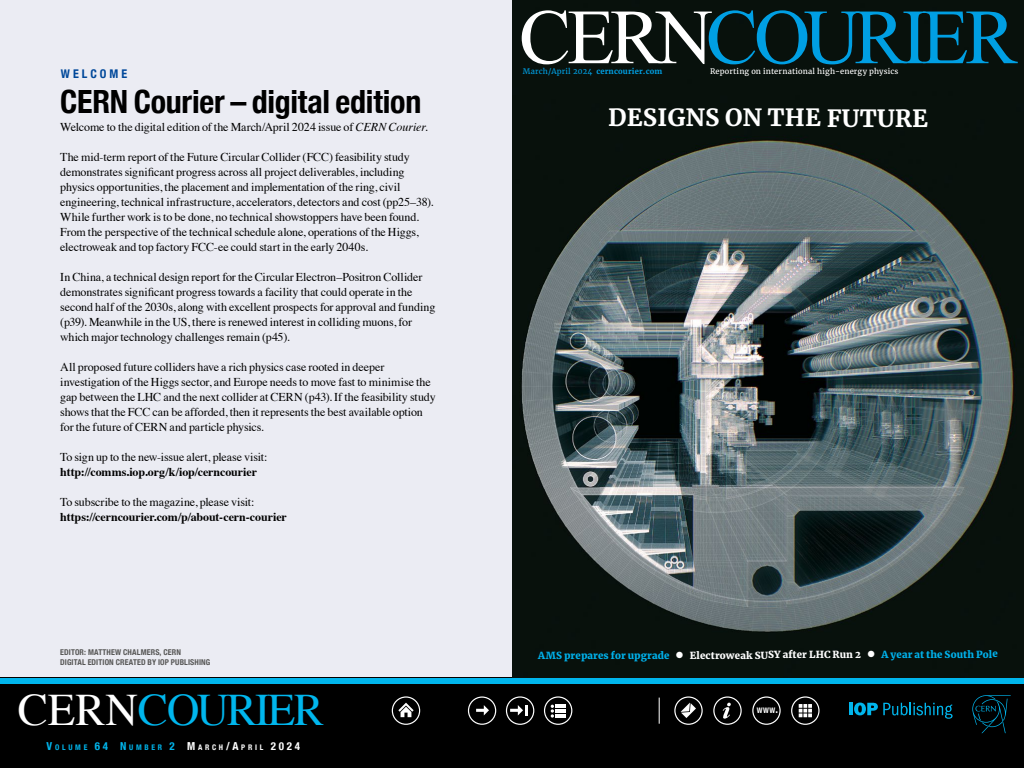
<style>
.page{position:relative;width:1024px;height:768px;background:#ebecf3}
.page>*{position:absolute;margin:0;border:0;box-sizing:border-box;transform-origin:0 0}
.t1{font:78px "Times New Roman";letter-spacing:-.065em;color:#009fe3}
.t2{font:45px "Times";letter-spacing:-.025em;color:#00b6ed}
.t3{font:700 condensed 32px "Helvetica Neue";letter-spacing:-.005em;color:#000}
.t4{font:700 23.7px "Merriweather";letter-spacing:.005em;color:#fff}
.t5{font:12px/15px "Times";letter-spacing:-.01em;color:#000}
.t6{font:700 12px "Times";letter-spacing:-.01em;color:#000}
.t7{font:700 condensed 12px "Helvetica Neue";letter-spacing:.25em;color:#00489a}
.t8{font:800 9.8px "Merriweather";letter-spacing:.005em;color:#00b1eb}
.t9{font:700 condensed 8px/10px "Helvetica Neue";letter-spacing:.015em;color:#575756}
.t10{font:700 condensed 7.7px "Helvetica Neue";letter-spacing:.355em;color:#00b6ed}
.t11{font:700 condensed 7.7px "Helvetica Neue";color:#fff}
.t12{font:7.6px "Merriweather";letter-spacing:.02em;color:#fff}
.t13{font:7.6px "Merriweather";letter-spacing:.02em;color:#009fe3}
.s1{font-style:italic}
.s2{color:#fff}
.s3{font-size:11px}
.s4{font-size:11px;color:#fff}
.s5{font-weight:700}
.s6{font-size:10.9px}
</style>
<div class="page">
<div style="left:0;top:678px;width:1024px;height:90px;background:#000"></div>
<hr style="left:849px;top:703px;width:4px;height:12px;background:#00b6ed">
<svg style="left:854px;top:703px;width:99px;height:16px"></svg>
<svg style="left:972px;top:695px;width:39px;height:38px"></svg>
<div style="left:0;top:678px;width:1024px;height:6px;background:#00b6ed"></div>
<img style="left:512px;top:0;width:512px;height:678px">
<div style="left:674px;top:696px;width:29px;height:29px;border:1px solid #fff;border-radius:50%"></div>
<svg style="left:681px;top:703px;width:15px;height:15px"></svg>
<div style="left:392px;top:696px;width:28px;height:29px;border:1px solid #fff;border-radius:50%"></div>
<svg style="left:398px;top:703px;width:16px;height:14px"></svg>
<div style="left:506px;top:696px;width:28px;height:29px;border:1px solid #fff;border-radius:50%"></div>
<svg style="left:510px;top:705px;width:18px;height:11px"></svg>
<div style="left:713px;top:696px;width:29px;height:29px;border:1px solid #fff;border-radius:50%"></div>
<svg style="left:723px;top:703px;width:8px;height:16px"></svg>
<div style="left:791px;top:696px;width:29px;height:29px;border:1px solid #fff;border-radius:50%"></div>
<svg style="left:799px;top:704px;width:13px;height:13px"></svg>
<div style="left:752px;top:696px;width:29px;height:29px;border:1px solid #fff;border-radius:50%"></div>
<div style="left:544px;top:696px;width:28px;height:29px;border:1px solid #fff;border-radius:50%"></div>
<svg style="left:551px;top:705px;width:15px;height:13px"></svg>
<svg style="left:659px;top:698px;width:1px;height:26px"></svg>
<div style="left:468px;top:696px;width:28px;height:29px;border:1px solid #fff;border-radius:50%"></div>
<svg style="left:476px;top:705px;width:13px;height:10px"></svg>
<p class="t7" style="left:61px;top:64px;width:68px">WELCOME</p>
<h3 class="t3" style="left:60px;top:75px;width:363px">CERN Courier – digital edition</h3>
<p class="t5" style="left:60px;top:119px;width:369px">Welcome to the digital edition of the March/April 2024 issue of <span class="s1">CERN Courier</span>.</p>
<p class="t5" style="left:60px;top:149px;width:375px">The mid-term report of the Future Circular Collider (FCC) feasibility study demonstrates significant progress across all project deliverables, including physics opportunities, the placement and implementation of the ring, civil engineering, technical infrastructure, accelerators, detectors and cost (pp25–38).<br>While further work is to be done, no technical showstoppers have been found.<br>From the perspective of the technical schedule alone, operations of the Higgs, electroweak and top factory FCC-ee could start in the early 2040s.</p>
<p class="t5" style="left:60px;top:269px;width:377px">In China, a technical design report for the Circular Electron–Positron Collider demonstrates significant progress towards a facility that could operate in the second half of the 2030s, along with excellent prospects for approval and funding (p39). Meanwhile in the US, there is renewed interest in colliding muons, for which major technology challenges remain (p45).</p>
<p class="t5" style="left:60px;top:359px;width:377px">All proposed future colliders have a rich physics case rooted in deeper investigation of the Higgs sector, and Europe needs to move fast to minimise the gap between the LHC and the next collider at CERN (p43). If the feasibility study shows that the FCC can be afforded, then it represents the best available option for the future of CERN and particle physics.</p>
<p class="t5" style="left:60px;top:449px;width:209px">To sign up to the new-issue alert, please visit:</p>
<p class="t6" style="left:60px;top:461px;width:198px">http://comms.iop.org/k/iop/cerncourier</p>
<p class="t5" style="left:60px;top:494px;width:196px">To subscribe to the magazine, please visit:</p>
<p class="t6" style="left:60px;top:506px;width:228px">https://cerncourier.com/p/about-cern-courier</p>
<p class="t9" style="left:60px;top:647px;width:152px">EDITOR: MATTHEW CHALMERS, CERN<br>DIGITAL EDITION CREATED BY IOP PUBLISHING</p>
<h2 class="t2" style="left:18px;top:668px;width:308px"><span class="s2">CERN</span>COURIER</h2>
<p class="t10" style="left:47px;top:741px;width:255px"><span class="s3">V</span>OLUME <span class="s3">64 N</span>UMBER <span class="s3">2</span> <span class="s4">M</span> <span class="s2">ARCH</span><span class="s4">/A</span><span class="s2">PRIL</span> <span class="s4">2024</span></p>
<h1 class="t1" style="left:519px;top:-15px;width:500px"><span class="s2">CERN</span>COURIER</h1>
<p class="t13" style="left:523px;top:66px;width:141px">March/April 2024 <span class="s5">cerncourier.com</span></p>
<p class="t12" style="left:710px;top:66px;width:190px">Reporting on international high-energy physics</p>
<h3 class="t4" style="left:608px;top:103px;width:322px">DESIGNS ON THE FUTURE</h3>
<p class="t8" style="left:538px;top:649px;width:461px">AMS prepares for upgrade <span class="s2">● Electroweak SUSY after LHC Run 2</span> <span class="s2">●</span> A year at the South Pole</p>
<p class="t11" style="left:757px;top:704px;width:23px">WWW <span class="s6">.</span></p>
</div>
